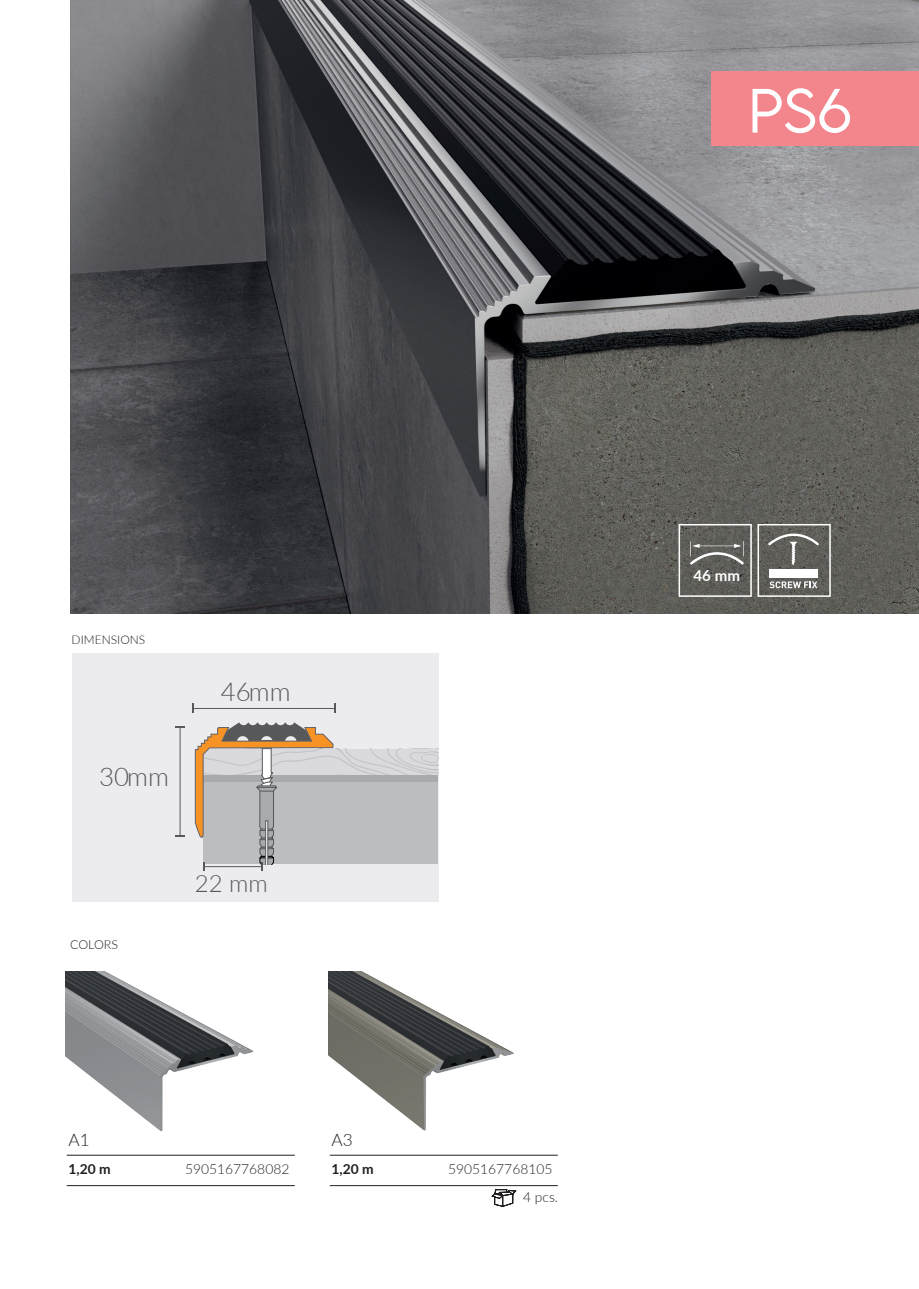
<style>
.page{position:relative;width:919px;height:1289px;background:#fff}
.page>*{position:absolute;margin:0;border:0;box-sizing:border-box;transform-origin:0 0}
.t1{font:300 55.5px "LEMONMILK";color:#fff}
.t2{font:300 25.95px "Lato";color:#57585a}
.t3{font:300 24px "Lato";color:#57585a}
.t4{font:300 17.25px "Lato";color:#231f20}
.t5{font:700 15.15px "Lato";color:#fff}
.t6{font:300 13.8px "Lato";color:#231f20}
.t7{font:700 13.8px "Lato";color:#231f20}
.t8{font:300 12.45px "Lato";color:#231f20}
.t9{font:300 12px "Lato";color:#231f20}
</style>
<div class="page">
<img style="left:329px;top:971px;width:229px;height:221px">
<img style="left:66px;top:971px;width:229px;height:216px">
<img style="left:71px;top:1px;width:847px;height:612px">
<div style="left:711px;top:71px;width:207px;height:75px;background:#f3858d"></div>
<div style="left:72px;top:653px;width:366px;height:248px;background:#ececee"></div>
<hr style="left:193px;top:708px;width:141px;height:1px;background:#57585a">
<svg style="left:192px;top:704px;width:2px;height:9px"></svg>
<hr style="left:180px;top:727px;width:1px;height:108px;background:#57585a">
<svg style="left:175px;top:726px;width:9px;height:2px"></svg>
<hr style="left:67px;top:1185px;width:228px;height:1px;background:#231f20">
<hr style="left:67px;top:1154px;width:228px;height:1px;background:#231f20">
<hr style="left:330px;top:1185px;width:227px;height:1px;background:#231f20">
<hr style="left:330px;top:1154px;width:227px;height:1px;background:#231f20">
<svg style="left:678px;top:524px;width:73px;height:73px;background:#6f6e6a"></svg>
<svg style="left:757px;top:524px;width:73px;height:73px;background:#81807c"></svg>
<svg style="left:491px;top:1189px;width:25px;height:17px"></svg>
<svg style="left:195px;top:722px;width:243px;height:148px;background:#c2bfbc"></svg>
<h1 class="t1" style="left:747px;top:75px;width:106px">PS6</h1>
<p class="t9" style="left:72px;top:631px;width:75px">DIMENSIONS</p>
<h2 class="t2" style="left:99px;top:759px;width:71px">30mm</h2>
<h2 class="t2" style="left:221px;top:673px;width:71px">46mm</h2>
<p class="t8" style="left:70px;top:936px;width:50px">COLORS</p>
<h3 class="t3" style="left:195px;top:866px;width:75px">22 mm</h3>
<p class="t4" style="left:68px;top:1127px;width:23px">A1</p>
<p class="t7" style="left:68px;top:1159px;width:44px">1,20 m</p>
<p class="t6" style="left:185px;top:1159px;width:106px">5905167768082</p>
<p class="t4" style="left:331px;top:1127px;width:23px">A3</p>
<p class="t7" style="left:331px;top:1159px;width:44px">1,20 m</p>
<p class="t6" style="left:448px;top:1159px;width:106px">5905167768105</p>
<p class="t6" style="left:523px;top:1186px;width:36px">4 pcs.</p>
<p class="t5" style="left:693px;top:564px;width:48px">46 mm</p>
</div>
